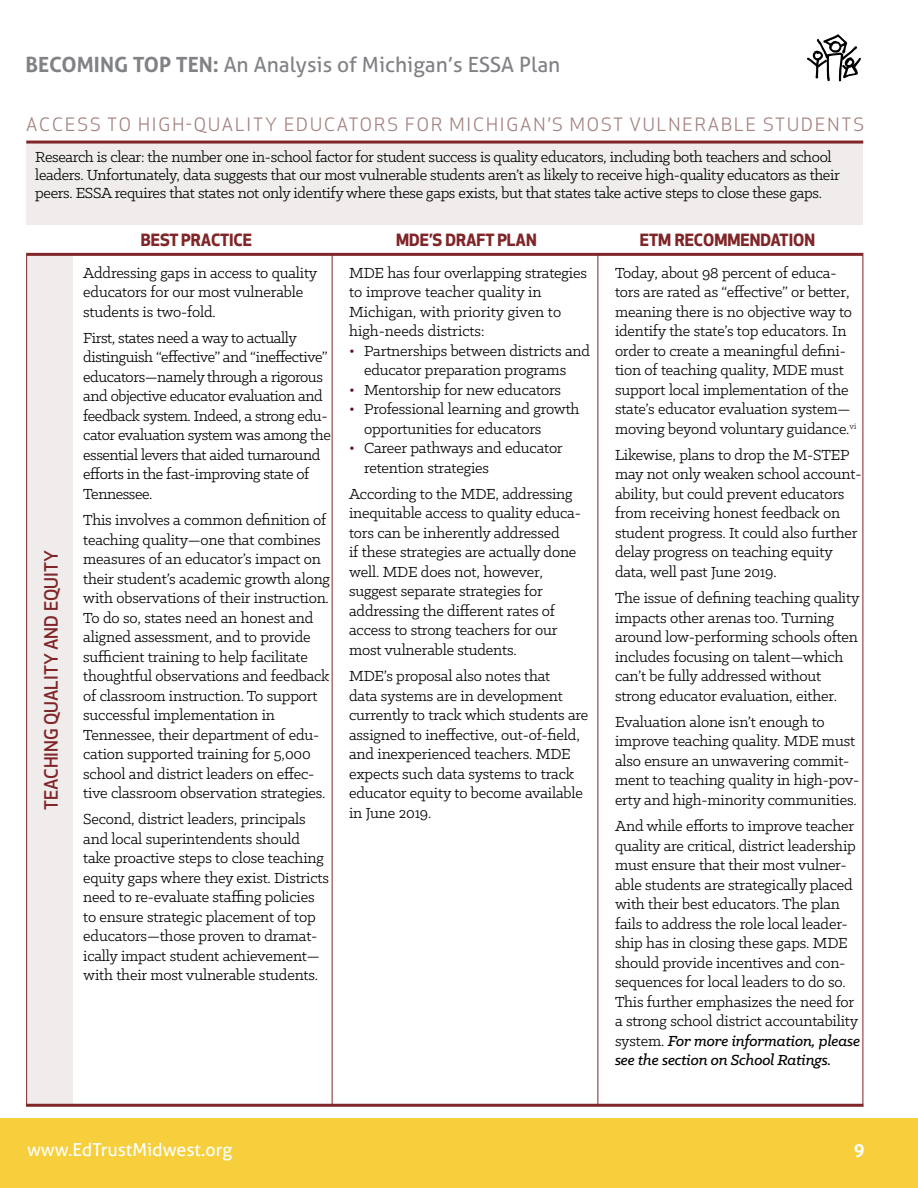
<style>
.page{position:relative;width:918px;height:1188px;background:#fff}
.page>*{position:absolute;margin:0;border:0;box-sizing:border-box;transform-origin:0 0}
.t1{font:21px "Aller";color:#808285}
.t2{font:18px "Apex New";letter-spacing:.11em;color:#a58181}
.t3{font:500 18px "Apex New";color:#802528}
.t4{font:18px "Aller";color:#fff}
.t5{font:700 18px "Aller";color:#fff}
.t6{font:16.5px/19.5px "Klinic Slab";letter-spacing:-.01em;color:#000}
.t7{font:700 16.5px "Apex New";color:#802528}
.s1{font-weight:700}
.s2{color:#670a33}
.s3{font-weight:500;font-style:italic}
</style>
<div class="page">
<div style="left:27px;top:254px;width:46px;height:851px;background:#f0ecec"></div>
<hr style="left:27px;top:253px;width:836px;height:3px;background:#802528">
<hr style="left:863px;top:253px;width:1px;height:854px;background:#802528">
<div style="left:0;top:1119px;width:918px;height:69px;background:#f7cf3c"></div>
<hr style="left:27px;top:1104px;width:836px;height:3px;background:#802528">
<div style="left:26px;top:142px;width:837px;height:83px;background:#f0ecec"></div>
<hr style="left:332px;top:254px;width:1px;height:851px;background:#802528">
<hr style="left:597px;top:254px;width:1px;height:851px;background:#802528">
<hr style="left:26px;top:141px;width:837px;height:3px;background:#802528">
<hr style="left:26px;top:253px;width:1px;height:854px;background:#802528">
<svg style="left:807px;top:34px;width:54px;height:47px"></svg>
<p class="t1" style="left:25px;top:51px;width:536px"><span class="s1">BECOMING TOP TEN:</span> An Analysis of Michigan’s ESSA Plan</p>
<p class="t2" style="left:26px;top:113px;width:839px">ACCESS TO HIGH-QUALITY EDUCATORS FOR MICHIGAN’S MOST VULNERABLE STUDENTS</p>
<p class="t6" style="left:35px;top:147px;width:806px;line-height:18px">Research is clear: the number one in-school factor for student success is quality educators, including both teachers and school leaders. Unfortunately, data suggests that our most vulnerable students aren’t as likely to receive high-quality educators as their peers. ESSA requires that states not only identify where these gaps exists, but that states take active steps to close these gaps.</p>
<p class="t3" style="left:39px;top:810px;width:262px;rotate:-90deg">TEACHING QUALITY AND EQUITY</p>
<p class="t7" style="left:141px;top:228px;width:113px">BEST PRACTICE</p>
<p class="t7" style="left:396px;top:228px;width:142px">MDE’S DRAFT PLAN</p>
<p class="t7" style="left:640px;top:228px;width:177px">ETM RECOMMENDATION</p>
<p class="t6" style="left:83px;top:262px;width:236px">Addressing gaps in access to quality educators for our most vulnerable students is two-fold.</p>
<p class="t6" style="left:83px;top:327px;width:249px">First, states need a way to actually distinguish “effective” and “ineffective” educators—namely through a rigorous and objective educator evaluation and feedback system. Indeed, a strong edu&shy;cator evaluation system was among the essential levers that aided turnaround efforts in the fast-improving state of Tennessee.</p>
<p class="t6" style="left:83px;top:510px;width:248px">This involves a common definition of teaching quality—one that combines measures of an educator’s impact on their student’s academic growth along with observations of their instruction.<br>To do so, states need an honest and aligned assessment, and to provide sufficient training to help facilitate thoughtful observations and feedback of classroom instruction. To support successful implementation in Tennessee, their department of edu&shy;cation supported training for 5,000 school and district leaders on effec&shy;tive classroom observation strategies.</p>
<p class="t6" style="left:83px;top:809px;width:247px">Second, district leaders, principals and local superintendents should take proactive steps to close teaching equity gaps where they exist. Districts need to re-evaluate staffing policies to ensure strategic placement of top educators—those proven to dramat&shy;ically impact student achievement— with their most vulnerable students.</p>
<p class="t6" style="left:349px;top:262px;width:239px">MDE has four overlapping strategies to improve teacher quality in<br>Michigan, with priority given to high-needs districts:</p>
<p class="t6" style="left:349px;top:340px;width:242px;text-align:center"><span class="s2">•</span> Partnerships between districts and educator preparation programs</p>
<p class="t6" style="left:349px;top:379px;width:214px"><span class="s2">•</span> Mentorship for new educators</p>
<p class="t6" style="left:364px;top:399px;width:217px;text-indent:-15px"><span class="s2">•</span> Professional learning and growth opportunities for educators</p>
<p class="t6" style="left:364px;top:438px;width:200px;text-indent:-15px"><span class="s2">•</span> Career pathways and educator retention strategies</p>
<p class="t6" style="left:349px;top:484px;width:233px">According to the MDE, addressing inequitable access to quality educa&shy;tors can be inherently addressed<br>if these strategies are actually done well. MDE does not, however, suggest separate strategies for addressing the different rates of access to strong teachers for our most vulnerable students.</p>
<p class="t6" style="left:349px;top:666px;width:241px">MDE’s proposal also notes that<br>data systems are in development currently to track which students are assigned to ineffective, out-of-field, and inexperienced teachers. MDE expects such data systems to track educator equity to become available in June 2019.</p>
<p class="t6" style="left:615px;top:262px;width:243px">Today, about 98 percent of educa&shy;tors are rated as “effective” or better, meaning there is no objective way to identify the state’s top educators. In order to create a meaningful defini&shy;tion of teaching quality, MDE must support local implementation of the state’s educator evaluation system— moving beyond voluntary guidance.<sup>vi</sup></p>
<p class="t6" style="left:615px;top:444px;width:248px">Likewise, plans to drop the M-STEP may not only weaken school account&shy;ability, but could prevent educators from receiving honest feedback on student progress. It could also further delay progress on teaching equity data, well past June 2019.</p>
<p class="t6" style="left:615px;top:588px;width:246px">The issue of defining teaching quality impacts other arenas too. Turning around low-performing schools often includes focusing on talent—which can’t be fully addressed without strong educator evaluation, either.</p>
<p class="t6" style="left:615px;top:712px;width:246px">Evaluation alone isn’t enough to improve teaching quality. MDE must also ensure an unwavering commit&shy;ment to teaching quality in high-pov&shy;erty and high-minority communities.</p>
<p class="t6" style="left:615px;top:816px;width:247px">And while efforts to improve teacher quality are critical, district leadership must ensure that their most vulner&shy;able students are strategically placed with their best educators. The plan fails to address the role local leader&shy;ship has in closing these gaps. MDE should provide incentives and con&shy;sequences for local leaders to do so.<br>This further emphasizes the need for a strong school district accountability system. <span class="s3">For more information, please see the section on School Ratings.</span></p>
<p class="t4" style="left:27px;top:1138px;width:207px">www.EdTrustMidwest.org</p>
<p class="t5" style="left:854px;top:1138px;width:12px">9</p>
</div>
